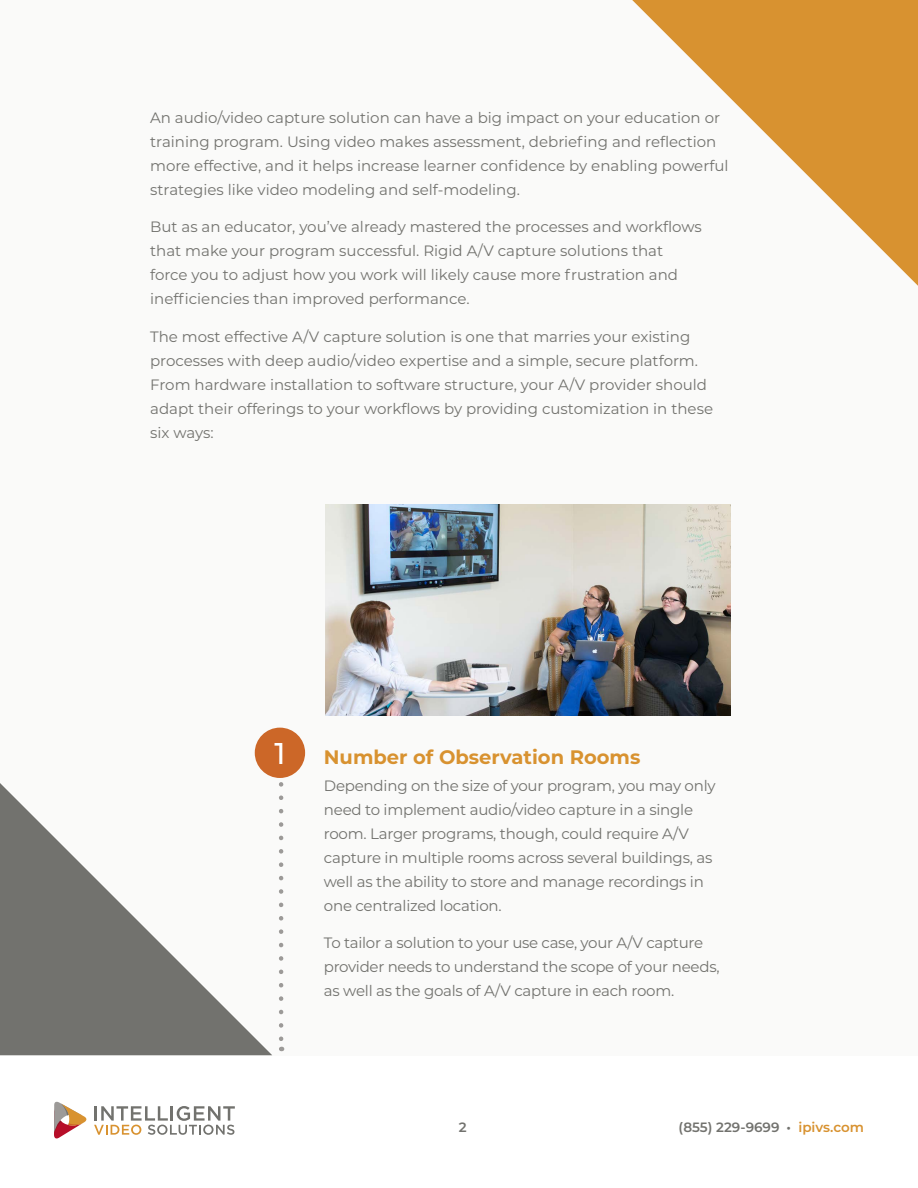
<style>
.page{position:relative;width:918px;height:1188px;background:#fff}
.page>*{position:absolute;margin:0;border:0;box-sizing:border-box;transform-origin:0 0}
.t1{font:500 30px "Montserrat";color:#fff}
.t2{font:700 19.5px "Montserrat";color:#d89230}
.t3{font:15px/24px "Montserrat";color:#72726e}
.t4{font:15px/24px "Montserrat";letter-spacing:-.02em;color:#72726e}
.t5{font:600 13.5px "Montserrat";color:#72726e}
.s1{color:#d89230}
</style>
<div class="page">
<div style="left:0;top:0;width:918px;height:1055px;background:#fafaf9"></div>
<svg style="left:0;top:783px;width:272px;height:272px"></svg>
<svg style="left:632px;top:0;width:286px;height:286px"></svg>
<svg style="left:54px;top:1101px;width:32px;height:38px"></svg>
<svg style="left:94px;top:1106px;width:141px;height:29px"></svg>
<img style="left:325px;top:504px;width:405px;height:212px">
<svg style="left:279px;top:782px;width:4px;height:269px"></svg>
<div style="left:255px;top:728px;width:50px;height:50px;background:#cc6728;border-radius:50%"></div>
<p class="t3" style="left:150px;top:105px;width:580px">An audio/video capture solution can have a big impact on your education or training program. Using video makes assessment, debriefing and reflection more effective, and it helps increase learner confidence by enabling powerful strategies like video modeling and self-modeling.</p>
<p class="t3" style="left:150px;top:214px;width:553px">But as an educator, you’ve already mastered the processes and workflows that make your program successful. Rigid A/V capture solutions that force you to adjust how you work will likely cause more frustration and inefficiencies than improved performance.</p>
<p class="t3" style="left:150px;top:324px;width:564px">The most effective A/V capture solution is one that marries your existing processes with deep audio/video expertise and a simple, secure platform.<br>From hardware installation to software structure, your A/V provider should adapt their offerings to your workflows by providing customization in these six ways:</p>
<h1 class="t1" style="left:274px;top:733px;width:13px">1</h1>
<h2 class="t2" style="left:324px;top:743px;width:318px">Number of Observation Rooms</h2>
<p class="t3" style="left:324px;top:773px;width:393px">Depending on the size of your program, you may only need to implement audio/video capture in a single room. Larger programs, though, could require A/V capture in multiple rooms across several buildings, as well as the ability to store and manage recordings in one centralized location.</p>
<p class="t4" style="left:324px;top:931px;width:397px">To tailor a solution to your use case, your A/V capture provider needs to understand the scope of your needs, as well as the goals of A/V capture in each room.</p>
<p class="t5" style="left:459px;top:1118px;width:9px">2</p>
<p class="t5" style="left:679px;top:1118px;width:187px">(855) 229-9699 • <span class="s1">ipivs.com</span></p>
</div>
